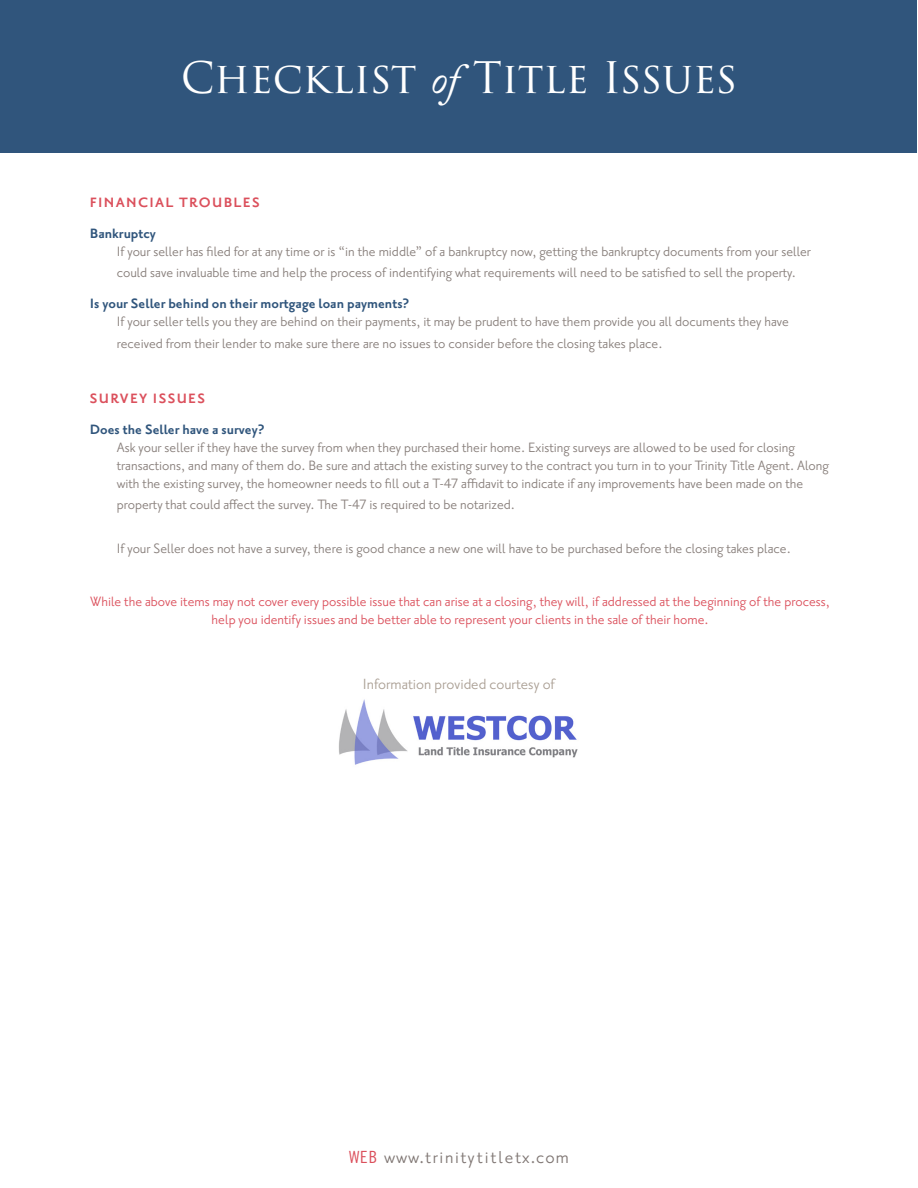
<style>
.page{position:relative;width:918px;height:1188px;background:#fff}
.page>*{position:absolute;margin:0;border:0;box-sizing:border-box;transform-origin:0 0}
.t1{font:42.3px "Trajan Pro 3";letter-spacing:-.01em;color:#fff}
.t2{font:21px "Priori Sans OT";letter-spacing:.08em;color:#7f7673}
.t3{font:18px "Priori Sans OT";color:#aba095}
.t4{font:16.5px/21.6px "Priori Sans OT";color:#877e7a}
.t5{font:16.5px/18px "Priori Sans OT";color:#db505c;text-align:center}
.t6{font:700 16.5px "Priori Sans OT";color:#30557c}
.t7{font:700 16.5px "Priori Sans OT";letter-spacing:.08em;color:#db505c}
.s1{font-family:"Adobe Caslon Pro";font-style:italic}
.s2{font-family:"Trade Gothic LT Std Cn 18";font-size:16.8px;color:#db505c}
</style>
<div class="page">
<div style="left:1px;top:0;width:916px;height:153px;background:#30557c"></div>
<img style="left:339px;top:699px;width:239px;height:66px">
<p class="t1" style="left:181px;top:48px;width:558px">Checklist <span class="s1">of</span> Title Issues</p>
<p class="t7" style="left:90px;top:195px;width:171px">FINANCIAL TROUBLES</p>
<p class="t6" style="left:90px;top:226px;width:68px">Bankruptcy</p>
<p class="t4" style="left:117px;top:241px;width:696px">If your seller has filed for at any time or is “in the middle” of a bankruptcy now, getting the bankruptcy documents from your seller could save invaluable time and help the process of indentifying what requirements will need to be satisfied to sell the property.</p>
<p class="t6" style="left:90px;top:296px;width:321px">Is your Seller behind on their mortgage loan payments?</p>
<p class="t4" style="left:117px;top:312px;width:674px">If your seller tells you they are behind on their payments, it may be prudent to have them provide you all documents they have received from their lender to make sure there are no issues to consider before the closing takes place.</p>
<p class="t7" style="left:90px;top:391px;width:117px">SURVEY ISSUES</p>
<p class="t6" style="left:90px;top:422px;width:176px">Does the Seller have a survey?</p>
<p class="t4" style="left:117px;top:439px;width:713px;line-height:18px">Ask your seller if they have the survey from when they purchased their home. Existing surveys are allowed to be used for closing transactions, and many of them do. Be sure and attach the existing survey to the contract you turn in to your Trinity Title Agent. Along with the existing survey, the homeowner needs to fill out a T-47 affidavit to indicate if any improvements have been made on the</p>
<p class="t4" style="left:117px;top:495px;width:400px">property that could affect the survey. The T-47 is required to be notarized.</p>
<p class="t4" style="left:117px;top:538px;width:676px">If your Seller does not have a survey, there is good chance a new one will have to be purchased before the closing takes place.</p>
<p class="t5" style="left:90px;top:593px;width:741px">While the above items may not cover every possible issue that can arise at a closing, they will, if addressed at the beginning of the process, help you identify issues and be better able to represent your clients in the sale of their home.</p>
<p class="t3" style="left:363px;top:676px;width:194px">Information provided courtesy of</p>
<p class="t2" style="left:349px;top:1147px;width:221px"><span class="s2">WEB</span> www.trinitytitletx.com</p>
</div>
